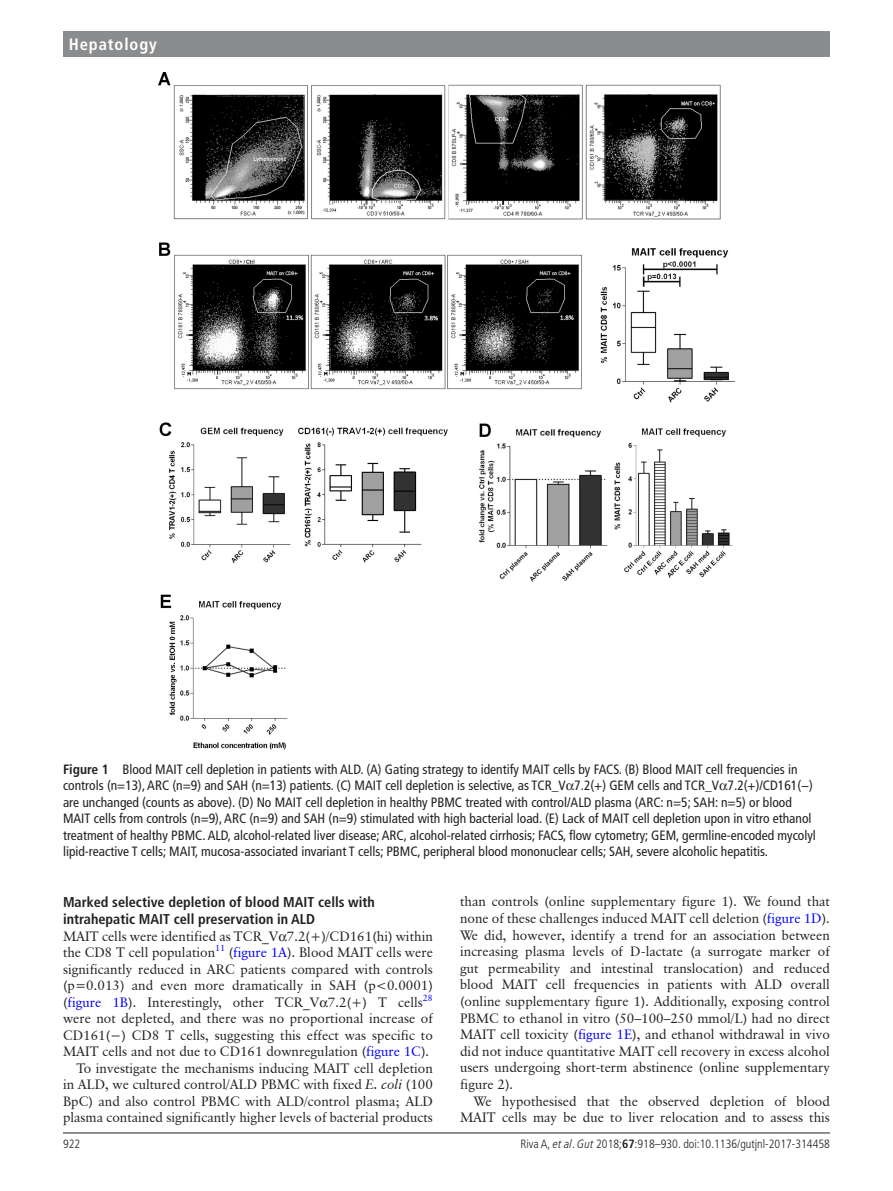
<style>
.page{position:relative;width:893px;height:1191px;background:#fff}
.page>*{position:absolute;margin:0;border:0;box-sizing:border-box;transform-origin:0 0}
.t1{font:700 condensed 16.5px "Frutiger LT Pro";letter-spacing:.055em;color:#fff}
.t2{font:700 condensed 14.25px/17.2px "Frutiger LT Pro";color:#231f20}
.t3{font:13.5px/16.6px "Classical Garamond BT";color:#231f20;text-align:right}
.t4{font:condensed 13.5px/16.5px "Frutiger LT Pro";color:#231f20}
.t5{font:300 condensed 12px "Frutiger LT Pro";color:#231f20}
.s1{font-weight:700}
.s2{color:#00f}
.s3{font-style:italic}
</style>
<div class="page">
<hr style="left:63px;top:1132px;width:767px;height:1px;background:#231f20">
<div style="left:63px;top:31px;width:767px;height:25px;background:#8a8c8e"></div>
<img style="left:159px;top:72px;width:575px;height:677px">
<p class="t1" style="left:69px;top:34px;width:90px">Hepatology</p>
<p class="t4" style="left:63px;top:761px;width:754px"><span class="s1">Figure 1</span> Blood MAIT cell depletion in patients with ALD. (A) Gating strategy to identify MAIT cells by FACS. (B) Blood MAIT cell frequencies in controls (n=13), ARC (n=9) and SAH (n=13) patients. (C) MAIT cell depletion is selective, as TCR_V 7.2(+) GEM cells and TCR_V 7.2(+)/CD161(−) are unchanged (counts as above). (D) No MAIT cell depletion in healthy PBMC treated with control/ALD plasma (ARC: n=5; SAH: n=5) or blood MAIT cells from controls (n=9), ARC (n=9) and SAH (n=9) stimulated with high bacterial load. (E) Lack of MAIT cell depletion upon in vitro ethanol treatment of healthy PBMC. ALD, alcohol-related liver disease; ARC, alcohol-related cirrhosis; FACS, flow cytometry; GEM, germline-encoded mycolyl lipid-reactive T cells; MAIT, mucosa-associated invariant T cells; PBMC, peripheral blood mononuclear cells; SAH, severe alcoholic hepatitis.</p>
<p class="t2" style="left:63px;top:893px;width:313px">Marked selective depletion of blood MAIT cells with intrahepatic MAIT cell preservation in ALD</p>
<p class="t3" style="left:63px;top:927px;width:371px">MAIT cells were identified as TCR_V 7.2(+)/CD161(hi) within the CD8 T cell population<sup>11</sup> (<span class="s2">figure 1A</span>). Blood MAIT cells were significantly reduced in ARC patients compared with controls (p=0.013) and even more dramatically in SAH (p&lt;0.0001) (<span class="s2">figure 1B</span>). Interestingly, other TCR_V 7.2(+) T cells<sup>28 </sup>were not depleted, and there was no proportional increase of CD161(−) CD8 T cells, suggesting this effect was specific to MAIT cells and not due to CD161 downregulation (<span class="s2">figure 1C</span>).<br>To investigate the mechanisms inducing MAIT cell depletion in ALD, we cultured control/ALD PBMC with fixed <span class="s3">E. coli</span> (100<br>BpC) and also control PBMC with ALD/control plasma; ALD plasma contained significantly higher levels of bacterial products</p>
<p class="t3" style="left:460px;top:893px;width:371px;text-align:justify">than controls (online supplementary figure 1). We found that none of these challenges induced MAIT cell deletion (<span class="s2">figure 1D</span>).<br>We did, however, identify a trend for an association between increasing plasma levels of D-lactate (a surrogate marker of gut permeability and intestinal translocation) and reduced blood MAIT cell frequencies in patients with ALD overall (online supplementary figure 1). Additionally, exposing control PBMC to ethanol in vitro (50–100–250 mmol/L) had no direct MAIT cell toxicity (<span class="s2">figure 1E</span>), and ethanol withdrawal in vivo did not induce quantitative MAIT cell recovery in excess alcohol users undergoing short-term abstinence (online supplementary figure 2).</p>
<p class="t3" style="left:460px;top:1092px;width:371px">We hypothesised that the observed depletion of blood<br>MAIT cells may be due to liver relocation and to assess this</p>
<p class="t5" style="left:63px;top:1136px;width:19px">922</p>
<p class="t5" style="left:520px;top:1136px;width:311px">Riva A, <span class="s3">et al</span>. <span class="s3">Gut</span> 2018;<span class="s1">67</span>:918–930. doi:10.1136/gutjnl-2017-314458</p>
</div>
